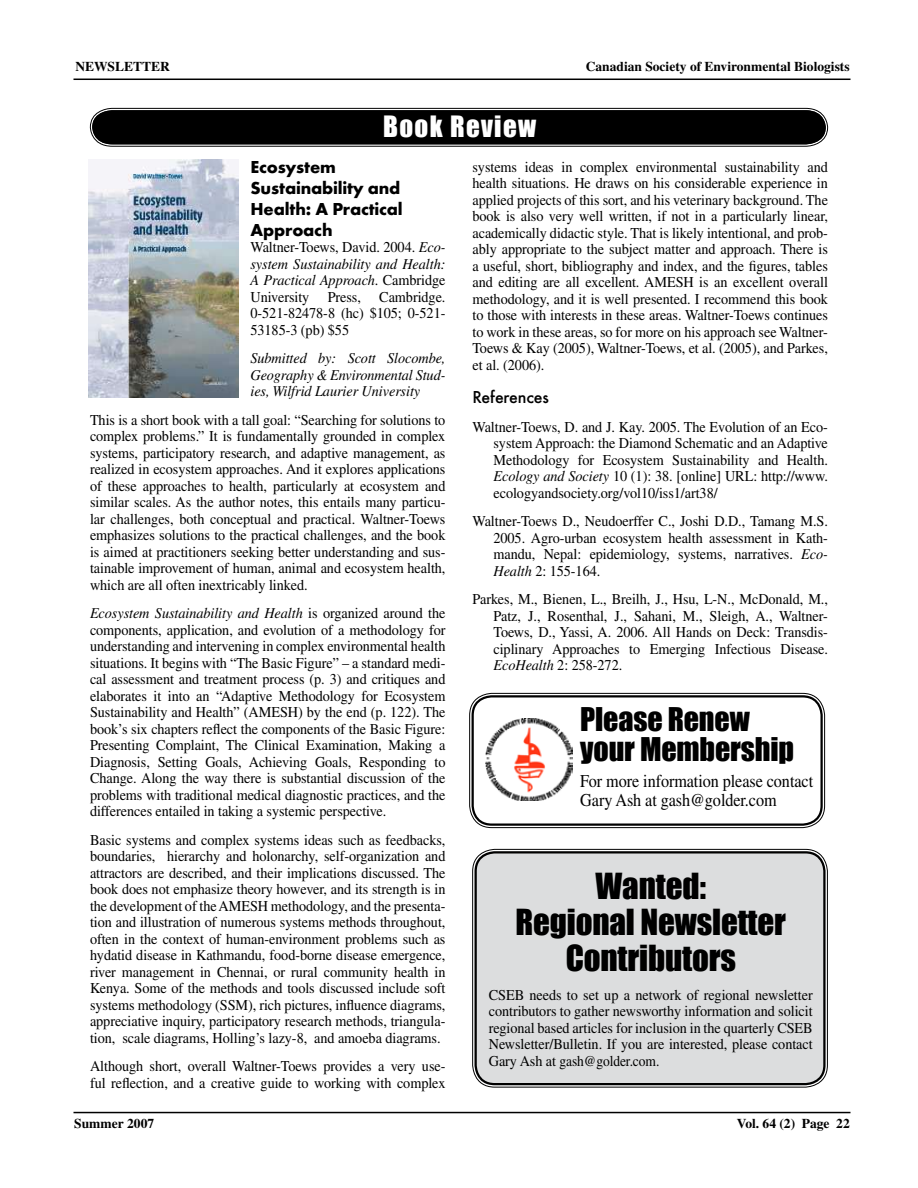
<style>
.page{position:relative;width:918px;height:1188px;background:#fff}
.page>*{position:absolute;margin:0;border:0;box-sizing:border-box;transform-origin:0 0}
.t1{font:33px/36px "Impact";letter-spacing:-.005em;color:#000;text-align:center}
.t2{font:30px/30px "Impact";letter-spacing:-.005em;color:#000}
.t3{font:27px "Impact";letter-spacing:.05em;color:#fff}
.t4{font:18px/19.5px "Times";letter-spacing:-.005em;color:#000;scale:.9 1}
.t5{font:700 18px/21px "Futura T";letter-spacing:-.01em;color:#000}
.t6{font:500 18px "Futura T";letter-spacing:-.01em;color:#000}
.t7{font:15px/16.5px "Times";letter-spacing:-.005em;color:#000;text-align:justify;scale:.95 1}
.t8{font:italic 15px/16.5px "Times";letter-spacing:-.005em;color:#000;text-align:justify;scale:.95 1}
.t9{font:700 13.5px "Times";color:#000}
.s1{font-style:italic}
</style>
<div class="page">
<hr style="left:74px;top:79px;width:776px;height:1px;background:#000">
<hr style="left:74px;top:1112px;width:776px;height:1px;background:#000">
<svg style="left:90px;top:108px;width:738px;height:39px"></svg>
<img style="left:89px;top:160px;width:149px;height:238px">
<div style="left:469px;top:693px;width:356px;height:135px;border:1px solid #000;border-radius:22px"></div>
<div style="left:472px;top:695px;width:351px;height:131px;border:2px solid #000;border-radius:19px"></div>
<img style="left:486px;top:719px;width:86px;height:82px">
<div style="left:475px;top:851px;width:351px;height:234px;background:#dcddde;border-radius:20px"></div>
<div style="left:472px;top:849px;width:356px;height:238px;border:1px solid #000;border-radius:22px"></div>
<div style="left:475px;top:851px;width:351px;height:234px;border:2px solid #000;border-radius:19px"></div>
<p class="t9" style="left:75px;top:58px;width:96px">NEWSLETTER</p>
<p class="t9" style="left:586px;top:58px;width:265px">Canadian Society of Environmental Biologists</p>
<h3 class="t3" style="left:383px;top:110px;width:155px">Book Review</h3>
<p class="t5" style="left:250px;top:156px;width:154px">Ecosystem<br>Sustainability and<br>Health: A Practical<br>Approach</p>
<p class="t7" style="left:250px;top:239px;width:207px">Waltner-Toews, David. 2004. <span class="s1">Eco&shy;system Sustainability and Health:<br>A Practical Approach</span>. Cambridge University Press, Cambridge.<br>0-521-82478-8 (hc) $105; 0-521- 53185-3 (pb) $55</p>
<p class="t8" style="left:250px;top:350px;width:207px">Submitted by: Scott Slocombe, Geography &amp; Environmental Stud&shy;ies, Wilfrid Laurier University</p>
<p class="t7" style="left:90px;top:412px;width:376px">This is a short book with a tall goal: “Searching for solutions to complex problems.” It is fundamentally grounded in complex systems, participatory research, and adaptive management, as realized in ecosystem approaches. And it explores applications of these approaches to health, particularly at ecosystem and similar scales. As the author notes, this entails many particu&shy;lar challenges, both conceptual and practical. Waltner-Toews emphasizes solutions to the practical challenges, and the book is aimed at practitioners seeking better understanding and sus&shy;tainable improvement of human, animal and ecosystem health, which are all often inextricably linked.</p>
<p class="t7" style="left:90px;top:605px;width:376px"><span class="s1">Ecosystem Sustainability and Health</span> is organized around the components, application, and evolution of a methodology for understanding and intervening in complex environmental health situations. It begins with “The Basic Figure” – a standard medi&shy;cal assessment and treatment process (p. 3) and critiques and elaborates it into an “Adaptive Methodology for Ecosystem Sustainability and Health” (AMESH) by the end (p. 122). The book’s six chapters reflect the components of the Basic Figure:<br>Presenting Complaint, The Clinical Examination, Making a Diagnosis, Setting Goals, Achieving Goals, Responding to Change. Along the way there is substantial discussion of the problems with traditional medical diagnostic practices, and the differences entailed in taking a systemic perspective.</p>
<p class="t7" style="left:90px;top:832px;width:376px">Basic systems and complex systems ideas such as feedbacks, boundaries, hierarchy and holonarchy, self-organization and attractors are described, and their implications discussed. The book does not emphasize theory however, and its strength is in the development of the AMESH methodology, and the presenta&shy;tion and illustration of numerous systems methods throughout, often in the context of human-environment problems such as hydatid disease in Kathmandu, food-borne disease emergence, river management in Chennai, or rural community health in Kenya. Some of the methods and tools discussed include soft systems methodology (SSM), rich pictures, influence diagrams, appreciative inquiry, participatory research methods, triangula&shy;tion, scale diagrams, Holling’s lazy-8, and amoeba diagrams.</p>
<p class="t7" style="left:90px;top:1058px;width:376px">Although short, overall Waltner-Toews provides a very use&shy;ful reflection, and a creative guide to working with complex</p>
<p class="t7" style="left:473px;top:158px;width:376px">systems ideas in complex environmental sustainability and health situations. He draws on his considerable experience in applied projects of this sort, and his veterinary background. The book is also very well written, if not in a particularly linear, academically didactic style. That is likely intentional, and prob&shy;ably appropriate to the subject matter and approach. There is a useful, short, bibliography and index, and the figures, tables and editing are all excellent. AMESH is an excellent overall methodology, and it is well presented. I recommend this book to those with interests in these areas. Waltner-Toews continues to work in these areas, so for more on his approach see Waltner-Toews &amp; Kay (2005), Waltner-Toews, et al. (2005), and Parkes, et al. (2006).</p>
<p class="t6" style="left:472px;top:387px;width:78px">References</p>
<p class="t7" style="left:494px;top:418px;width:354px;text-indent:-21px">Waltner-Toews, D. and J. Kay. 2005. The Evolution of an Eco&shy;system Approach: the Diamond Schematic and an Adaptive Methodology for Ecosystem Sustainability and Health.<br><span class="s1">Ecology and Society</span> 10 (1): 38. [online] URL: http://www. ecologyandsociety.org/vol10/iss1/art38/</p>
<p class="t7" style="left:494px;top:513px;width:354px;text-indent:-21px">Waltner-Toews D., Neudoerffer C., Joshi D.D., Tamang M.S.<br>2005. Agro-urban ecosystem health assessment in Kath&shy;mandu, Nepal: epidemiology, systems, narratives. <span class="s1">Eco-Health</span> 2: 155‑164.</p>
<p class="t7" style="left:494px;top:591px;width:354px;text-indent:-21px">Parkes, M., Bienen, L., Breilh, J., Hsu, L-N., McDonald, M., Patz, J., Rosenthal, J., Sahani, M., Sleigh, A., Waltner-Toews, D., Yassi, A. 2006. All Hands on Deck: Transdis&shy;ciplinary Approaches to Emerging Infectious Disease.<br><span class="s1">EcoHealth</span> 2: 258‑272.</p>
<h2 class="t2" style="left:580px;top:704px;width:215px">Please Renew your Membership</h2>
<p class="t4" style="left:580px;top:771px;width:260px">For more information please contact<br>Gary Ash at gash@golder.com</p>
<h1 class="t1" style="left:516px;top:868px;width:272px">Wanted:<br>Regional Newsletter<br>Contributors</h1>
<p class="t7" style="left:489px;top:986px;width:343px">CSEB needs to set up a network of regional newsletter contributors to gather newsworthy information and solicit regional based articles for inclusion in the quarterly CSEB Newsletter/Bulletin. If you are interested, please contact Gary Ash at gash@golder.com.</p>
<p class="t9" style="left:74px;top:1116px;width:81px">Summer 2007</p>
<p class="t9" style="left:737px;top:1116px;width:114px">Vol. 64 (2) Page 22</p>
</div>
